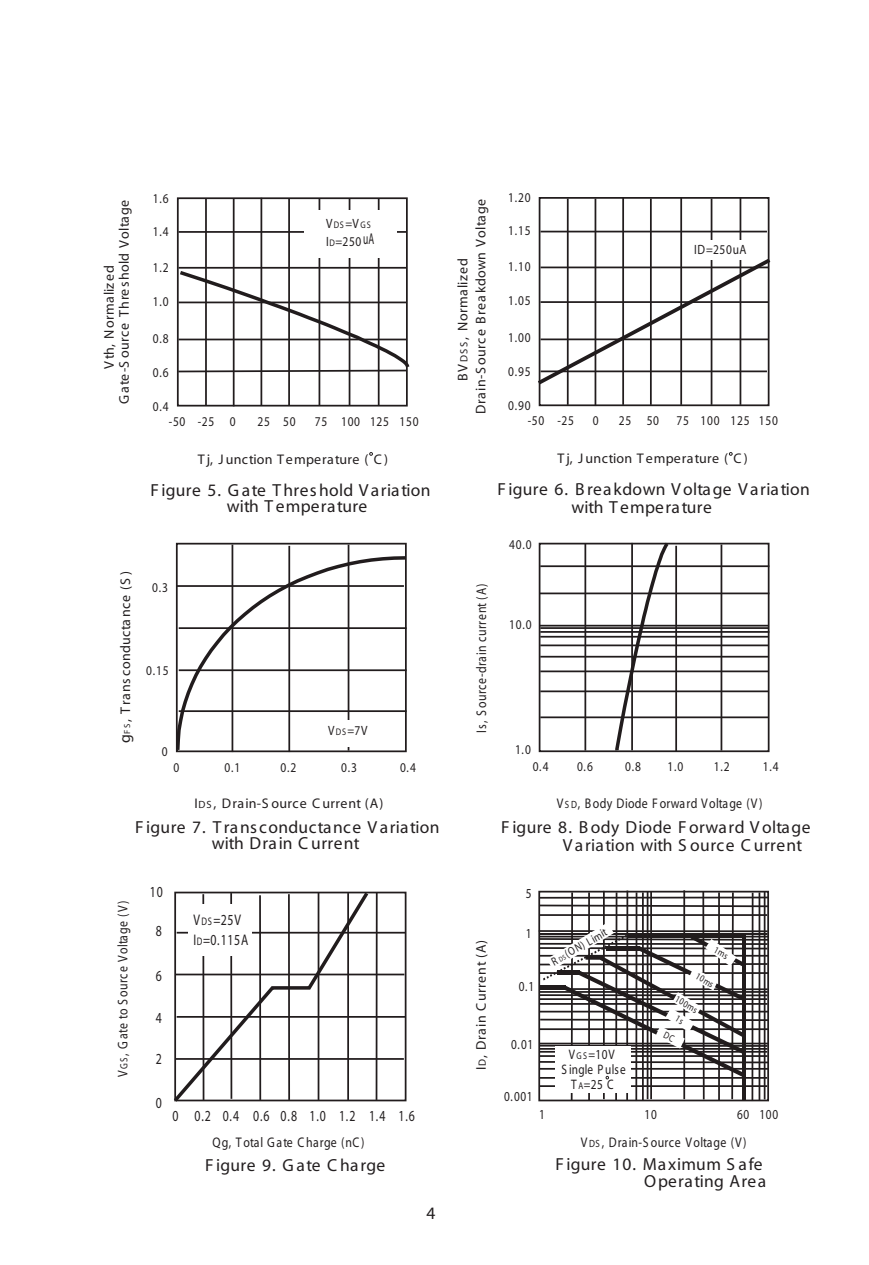
<style>
.page{position:relative;width:869px;height:1265px;background:#fff}
.page>*{position:absolute;margin:0;border:0;box-sizing:border-box;transform-origin:0 0}
.t1{font:17.5px/17.8px "Myriad";letter-spacing:.025em;color:#231f20}
.t2{font:15.75px "Myriad";color:#231f20;scale:.6 1}
.t3{font:15.4px/20.8px "Myriad";letter-spacing:.065em;color:#231f20;scale:.77 1}
.t4{font:14px/15px "Myriad";letter-spacing:.025em;color:#231f20}
.t5{font:14px "Myriad";letter-spacing:.025em;color:#231f20;scale:.85 1}
.t6{font:14px "Myriad";letter-spacing:.06em;color:#231f20;scale:.85 1}
.t7{font:13.83px/14.7px "Myriad";letter-spacing:.025em;color:#231f20;text-align:center;scale:.82 1}
.t8{font:13.83px "Myriad";letter-spacing:.065em;color:#231f20;scale:.82 1}
.t9{font:13.47px "Myriad";letter-spacing:.065em;color:#231f20;scale:.85 1}
.t10{font:11.72px "Myriad";color:#231f20;scale:.84 1}
.t11{font:9.8px "Myriad";color:#231f20;scale:.83 1}
.t12{font:9.62px "Myriad";color:#231f20;scale:.85 1}
.s1{font-size:15.75px}
.s2{font-size:8.75px}
.s3{font-size:13.47px}
.s4{font-size:9.62px}
.s5{font-size:10.5px}
.s6{font-size:11.03px}
.s7{font-size:7px}
.s8{font-size:9.8px}
</style>
<div class="page">
<svg style="left:369px;top:452px;width:3px;height:4px"></svg>
<svg style="left:728px;top:452px;width:4px;height:4px"></svg>
<div style="left:538px;top:543px;width:231px;height:209px;border:2px solid #211c1d"></div>
<hr style="left:540px;top:670px;width:227px;height:2px;background:#211c1d">
<hr style="left:540px;top:656px;width:227px;height:2px;background:#211c1d">
<hr style="left:540px;top:716px;width:227px;height:2px;background:#211c1d">
<hr style="left:540px;top:645px;width:228px;height:1px;background:#211c1d">
<hr style="left:540px;top:690px;width:227px;height:2px;background:#211c1d">
<hr style="left:584px;top:543px;width:2px;height:208px;background:#211c1d">
<hr style="left:720px;top:545px;width:2px;height:206px;background:#211c1d">
<hr style="left:675px;top:546px;width:1px;height:206px;background:#211c1d">
<hr style="left:540px;top:627px;width:227px;height:2px;background:#211c1d">
<hr style="left:540px;top:631px;width:229px;height:2px;background:#211c1d">
<hr style="left:540px;top:636px;width:227px;height:2px;background:#211c1d">
<hr style="left:539px;top:625px;width:228px;height:2px;background:#211c1d">
<hr style="left:539px;top:593px;width:230px;height:1px;background:#211c1d">
<hr style="left:540px;top:565px;width:229px;height:2px;background:#211c1d">
<svg style="left:613px;top:542px;width:57px;height:211px"></svg>
<hr style="left:683px;top:890px;width:1px;height:209px;background:#211c1d">
<div style="left:177px;top:197px;width:230px;height:210px;border:2px solid #211c1d"></div>
<hr style="left:178px;top:267px;width:228px;height:2px;background:#211c1d">
<hr style="left:178px;top:231px;width:228px;height:2px;background:#211c1d">
<hr style="left:233px;top:199px;width:1px;height:207px;background:#211c1d">
<hr style="left:348px;top:198px;width:2px;height:207px;background:#211c1d">
<hr style="left:288px;top:199px;width:2px;height:206px;background:#211c1d">
<hr style="left:318px;top:198px;width:2px;height:207px;background:#211c1d">
<hr style="left:205px;top:199px;width:2px;height:206px;background:#211c1d">
<hr style="left:377px;top:198px;width:2px;height:207px;background:#211c1d">
<hr style="left:260px;top:198px;width:2px;height:207px;background:#211c1d">
<svg style="left:176px;top:268px;width:234px;height:105px"></svg>
<div style="left:304px;top:210px;width:92px;height:47px;background:#fff"></div>
<div style="left:538px;top:197px;width:231px;height:209px;border:2px solid #211c1d"></div>
<hr style="left:540px;top:231px;width:226px;height:1px;background:#211c1d">
<hr style="left:594px;top:199px;width:2px;height:207px;background:#211c1d">
<hr style="left:710px;top:199px;width:2px;height:206px;background:#211c1d">
<hr style="left:649px;top:199px;width:2px;height:206px;background:#211c1d">
<hr style="left:680px;top:197px;width:1px;height:208px;background:#211c1d">
<hr style="left:566px;top:199px;width:2px;height:206px;background:#211c1d">
<hr style="left:739px;top:197px;width:2px;height:208px;background:#211c1d">
<hr style="left:622px;top:197px;width:1px;height:208px;background:#211c1d">
<svg style="left:538px;top:259px;width:232px;height:126px"></svg>
<div style="left:689px;top:240px;width:68px;height:20px;background:#fff"></div>
<hr style="left:231px;top:545px;width:2px;height:207px;background:#211c1d">
<hr style="left:347px;top:545px;width:2px;height:206px;background:#211c1d">
<hr style="left:288px;top:546px;width:2px;height:206px;background:#211c1d">
<svg style="left:175px;top:554px;width:232px;height:199px"></svg>
<div style="left:296px;top:720px;width:102px;height:27px;background:#fff"></div>
<hr style="left:175px;top:974px;width:229px;height:1px;background:#211c1d">
<hr style="left:176px;top:932px;width:229px;height:2px;background:#211c1d">
<hr style="left:175px;top:1058px;width:228px;height:2px;background:#211c1d">
<hr style="left:176px;top:1016px;width:229px;height:2px;background:#211c1d">
<hr style="left:375px;top:893px;width:2px;height:207px;background:#211c1d">
<svg style="left:174px;top:891px;width:197px;height:211px"></svg>
<svg style="left:538px;top:891px;width:231px;height:210px"></svg>
<p class="t4" style="left:102px;top:404px;width:205px;text-indent:35px;rotate:-90deg">Vth, Normalized<br>Gate-S ource Threshold Voltage</p>
<p class="t4" style="left:118px;top:743px;width:173px;rotate:-90deg"><span class="s1">g</span><span class="s2">FS</span> , Transconductance (S )</p>
<p class="t9" style="left:153px;top:192px;width:20px">1.6</p>
<p class="t9" style="left:153px;top:225px;width:20px">1.4</p>
<p class="t9" style="left:153px;top:261px;width:20px">1.2</p>
<p class="t9" style="left:153px;top:295px;width:20px">1.0</p>
<p class="t9" style="left:153px;top:331px;width:20px">0.8</p>
<p class="t9" style="left:153px;top:366px;width:20px">0.6</p>
<p class="t9" style="left:153px;top:399px;width:20px">0.4</p>
<p class="t12" style="left:326px;top:220px;width:54px"><span class="s3">V</span>DS<span class="s3">=V</span>GS</p>
<p class="t9" style="left:326px;top:235px;width:43px">I<span class="s4">D</span>=250</p>
<p class="t2" style="left:363px;top:231px;width:20px">uA</p>
<p class="t9" style="left:169px;top:415px;width:80px">-50 -25 0</p>
<p class="t9" style="left:257px;top:415px;width:46px">25 50</p>
<p class="t9" style="left:314px;top:415px;width:124px">75 100 125 150</p>
<p class="t4" style="left:454px;top:414px;width:217px;line-height:18px;text-indent:33px;rotate:-90deg">BV<span class="s5">DS S</span>, Normalized<br>Drain-S ource B reakdown Voltage</p>
<p class="t9" style="left:508px;top:191px;width:28px">1.20</p>
<p class="t9" style="left:508px;top:224px;width:28px">1.15</p>
<p class="t9" style="left:508px;top:260px;width:28px">1.10</p>
<p class="t9" style="left:508px;top:294px;width:28px">1.05</p>
<p class="t9" style="left:508px;top:331px;width:28px">1.00</p>
<p class="t9" style="left:508px;top:365px;width:28px">0.95</p>
<p class="t9" style="left:508px;top:399px;width:28px">0.90</p>
<p class="t9" style="left:694px;top:243px;width:63px">ID=250uA</p>
<p class="t9" style="left:527px;top:414px;width:56px">-50 -25</p>
<p class="t9" style="left:592px;top:414px;width:8px">0</p>
<p class="t9" style="left:618px;top:414px;width:49px">25 50</p>
<p class="t9" style="left:676px;top:414px;width:121px">75 100 125 150</p>
<p class="t4" style="left:198px;top:452px;width:191px">Tj, Junction Temperature ( C )</p>
<p class="t4" style="left:557px;top:451px;width:191px">Tj, Junction Temperature ( C )</p>
<p class="t1" style="left:227px;top:483px;width:205px;line-height:15.4px;text-indent:-76px">F igure 5. Gate Threshold Variation with Temperature</p>
<p class="t1" style="left:571px;top:481px;width:240px;text-indent:-74px">F igure 6. B reakdown Voltage Variation with Temperature</p>
<p class="t9" style="left:152px;top:580px;width:20px">0.3</p>
<p class="t9" style="left:146px;top:664px;width:28px">0.15</p>
<p class="t9" style="left:162px;top:745px;width:8px">0</p>
<p class="t9" style="left:328px;top:724px;width:48px">V<span class="s4">DS</span>=7V</p>
<p class="t9" style="left:173px;top:760px;width:8px">0</p>
<p class="t9" style="left:224px;top:760px;width:20px">0.1</p>
<p class="t9" style="left:280px;top:760px;width:20px">0.2</p>
<p class="t9" style="left:341px;top:760px;width:20px">0.3</p>
<p class="t9" style="left:400px;top:760px;width:20px">0.4</p>
<p class="t4" style="left:194px;top:796px;width:190px">I<span class="s5">DS</span> , Drain-S ource Current (A)</p>
<p class="t5" style="left:474px;top:733px;width:177px;rotate:-90deg">Is, S ource-drain current (A)</p>
<p class="t9" style="left:509px;top:538px;width:28px">40.0</p>
<p class="t9" style="left:509px;top:618px;width:28px">10.0</p>
<p class="t9" style="left:514px;top:743px;width:20px">1.0</p>
<p class="t9" style="left:532px;top:760px;width:20px">0.4</p>
<p class="t9" style="left:576px;top:760px;width:20px">0.6</p>
<p class="t9" style="left:625px;top:760px;width:20px">0.8</p>
<p class="t9" style="left:667px;top:760px;width:20px">1.0</p>
<p class="t9" style="left:713px;top:760px;width:20px">1.2</p>
<p class="t9" style="left:762px;top:760px;width:20px">1.4</p>
<p class="t5" style="left:556px;top:796px;width:243px">V<span class="s5">S D</span>, Body Diode Forward Voltage (V)</p>
<p class="t1" style="left:135px;top:819px;width:306px;line-height:16.6px;text-align:center">F igure 7. Transconductance Variation with Drain C urrent</p>
<p class="t5" style="left:116px;top:1077px;width:209px;rotate:-90deg">V<span class="s5">GS</span>, Gate to Source Voltage (V)</p>
<p class="t3" style="left:150px;top:882px;width:18px">10</p>
<p class="t3" style="left:156px;top:921px;width:9px">8</p>
<p class="t3" style="left:156px;top:966px;width:9px">6</p>
<p class="t3" style="left:156px;top:1008px;width:9px">4</p>
<p class="t3" style="left:156px;top:1049px;width:9px">2</p>
<p class="t3" style="left:156px;top:1093px;width:9px">0</p>
<p class="t3" style="left:193px;top:910px;width:73px">V <span class="s6">DS</span>=25V<br>I<span class="s6">D</span>=0.115A</p>
<p class="t3" style="left:172px;top:1106px;width:316px">0 0.2 0.4 0.6 0.8 1.0 1.2 1.4 1.6</p>
<p class="t6" style="left:212px;top:1136px;width:180px">Qg, Total Gate Charge (nC)</p>
<p class="t1" style="left:205px;top:1157px;width:182px">Figure 9. Gate Charge</p>
<p class="t1" style="left:426px;top:1205px;width:10px">4</p>
<p class="t1" style="left:562px;top:819px;width:249px;text-indent:-62px">F igure 8. B ody Diode F orward Voltage<br>Variation with S ource C urrent</p>
<p class="t4" style="left:474px;top:1070px;width:132px;rotate:-90deg">I<span class="s5">D</span>, Drain Current (A)</p>
<p class="t8" style="left:525px;top:887px;width:9px">5</p>
<p class="t8" style="left:525px;top:926px;width:9px">1</p>
<p class="t8" style="left:518px;top:980px;width:21px">0.1</p>
<p class="t10" style="left:549px;top:957px;width:76px;rotate:-30deg">R <span class="s7">DS</span> (ON) Limit</p>
<p class="t11" style="left:698px;top:971px;width:25px;rotate:32deg">10ms</p>
<p class="t11" style="left:678px;top:994px;width:31px;rotate:30deg">100ms</p>
<p class="t8" style="left:511px;top:1038px;width:28px">0.01</p>
<p class="t8" style="left:504px;top:1089px;width:36px">0.001</p>
<p class="t7" style="left:561px;top:1048px;width:80px">V<span class="s8">GS</span>=10V<br>S ingle P ulse<br>T <span class="s8">A</span>=25 C</p>
<p class="t8" style="left:539px;top:1107px;width:9px">1</p>
<p class="t8" style="left:644px;top:1107px;width:16px">10</p>
<p class="t8" style="left:736px;top:1107px;width:52px">60 100</p>
<p class="t5" style="left:580px;top:1136px;width:196px">V<span class="s5">DS</span> , Drain-S ource Voltage (V)</p>
<p class="t1" style="left:555px;top:1156px;width:212px;text-align:right">Figure 10. Maximum S afe<br>Operating Area</p>
</div>
